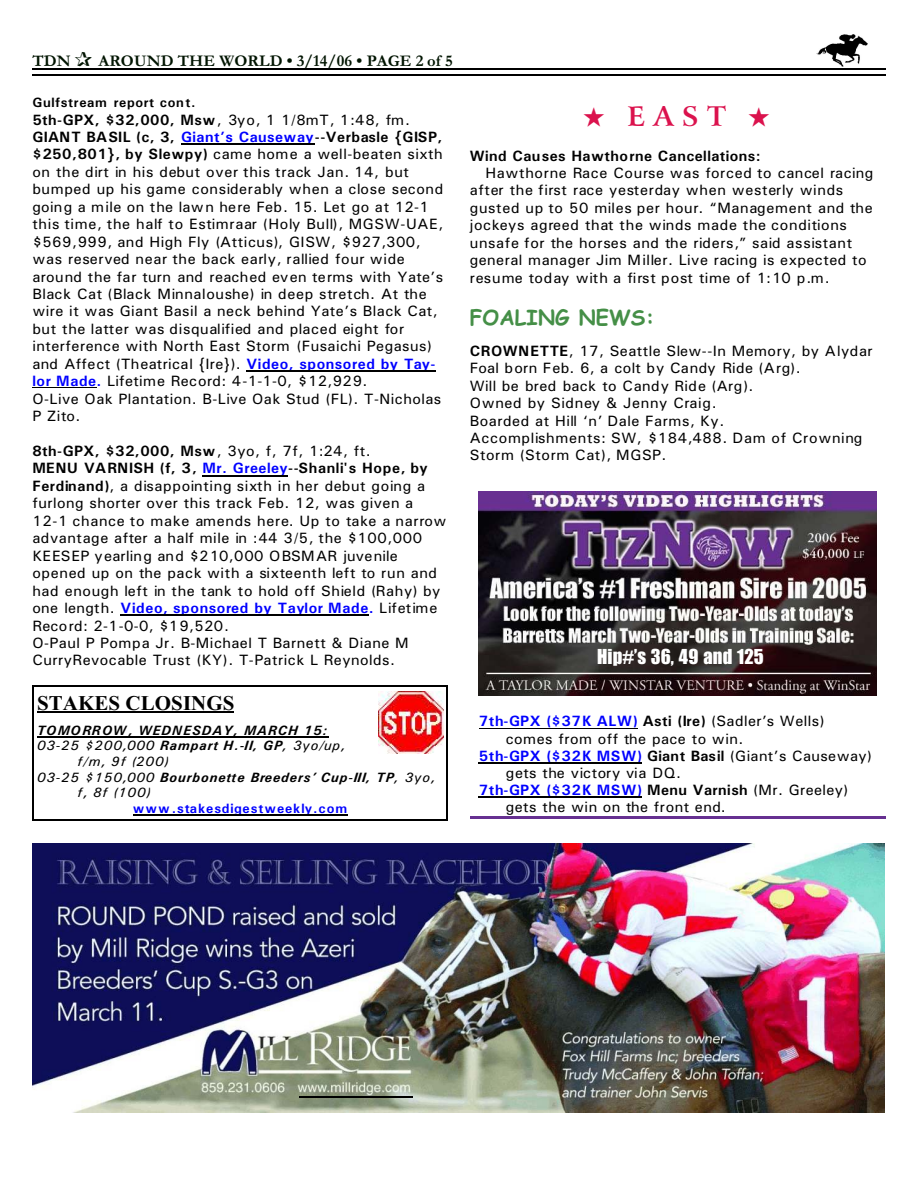
<style>
.page{position:relative;width:918px;height:1188px;background:#fff}
.page>*{position:absolute;margin:0;border:0;box-sizing:border-box;transform-origin:0 0}
.t1{font:700 27px "Arrus BT";color:#db124d}
.t2{font:21px "Billboard";letter-spacing:.005em;color:#fff}
.t3{font:700 21px "Times New Roman";letter-spacing:.005em;color:#000}
.t4{font:700 21px "Comic Sans MS";letter-spacing:.005em;color:#458f47}
.t5{font:700 16.5px "Garamond";letter-spacing:.005em;color:#001400}
.t6{font:15px/17.4px "Univers";letter-spacing:.035em;color:#000}
.t7{font:700 15px "Univers";letter-spacing:.05em;color:#00f}
.t8{font:700 15px "Univers";letter-spacing:.03em;color:#00f}
.t9{font:700 15px "Univers";letter-spacing:.03em;color:#000}
.t10{font:italic 700 13.5px "Univers";letter-spacing:.065em;color:#000}
.t11{font:italic 13.5px "Univers";letter-spacing:.065em;color:#000}
.t12{font:700 13.5px "Univers";letter-spacing:.065em;color:#00f}
.t13{font:700 13.5px "Univers";letter-spacing:.045em;color:#000}
.s1{font-weight:700}
.s2{font-weight:700;color:#00f}
.s3{font-weight:400}
.s4{color:#000}
.s5{font-weight:400;color:#000}
</style>
<div class="page">
<img style="left:817px;top:35px;width:51px;height:31px">
<hr style="left:32px;top:68px;width:853px;height:1px;background:#000">
<hr style="left:32px;top:75px;width:853px;height:1px;background:#000">
<img style="left:32px;top:844px;width:852px;height:268px">
<hr style="left:299px;top:1097px;width:113px;height:1px;background:#000">
<img style="left:379px;top:692px;width:64px;height:61px">
<hr style="left:37px;top:711px;width:197px;height:1px;background:#000">
<hr style="left:37px;top:736px;width:291px;height:1px;background:#000">
<hr style="left:133px;top:814px;width:215px;height:1px;background:#000">
<hr style="left:32px;top:685px;width:2px;height:136px;background:#000">
<hr style="left:447px;top:685px;width:1px;height:136px;background:#000">
<hr style="left:32px;top:685px;width:416px;height:1px;background:#000">
<hr style="left:32px;top:820px;width:416px;height:1px;background:#000">
<img style="left:479px;top:492px;width:397px;height:204px">
<hr style="left:479px;top:728px;width:159px;height:1px;background:#000">
<hr style="left:479px;top:762px;width:163px;height:1px;background:#000">
<hr style="left:479px;top:796px;width:163px;height:2px;background:#000">
<hr style="left:470px;top:816px;width:415px;height:3px;background:#663091">
<hr style="left:181px;top:143px;width:134px;height:2px;background:#000">
<hr style="left:247px;top:370px;width:189px;height:2px;background:#000">
<hr style="left:32px;top:387px;width:65px;height:1px;background:#000">
<hr style="left:202px;top:475px;width:86px;height:1px;background:#000">
<hr style="left:121px;top:615px;width:248px;height:1px;background:#000">
<p class="t5" style="left:32px;top:55px;width:40px">TDN</p>
<p class="t5" style="left:98px;top:55px;width:356px">AROUND THE WORLD • 3/14/06 • PAGE 2 of 5</p>
<p class="t13" style="left:32px;top:98px;width:165px">Gulfstream report cont.</p>
<p class="t6" style="left:32px;top:112px;width:412px"><span class="s1">5th-GPX, $32,000, Msw</span>, 3yo, 1 1/8mT, 1:48, fm.<br><span class="s1">GIANT BASIL (c, 3,</span> <span class="s2">Giant’s Causeway</span><span class="s1">--Verbasle {GISP, $250,801}, by Slewpy)</span> came home a well-beaten sixth on the dirt in his debut over this track Jan. 14, but bumped up his game considerably when a close second going a mile on the lawn here Feb. 15. Let go at 12-1 this time, the half to Estimraar (Holy Bull), MGSW-UAE, $569,999, and High Fly (Atticus), GISW, $927,300, was reserved near the back early, rallied four wide around the far turn and reached even terms with Yate’s Black Cat (Black Minnaloushe) in deep stretch. At the wire it was Giant Basil a neck behind Yate’s Black Cat, but the latter was disqualified and placed eight for interference with North East Storm (Fusaichi Pegasus) and Affect (Theatrical {Ire}). <span class="s2">Video, sponsored by Tay&shy;lor Made.</span> Lifetime Record: 4-1-1-0, $12,929.<br>O-Live Oak Plantation. B-Live Oak Stud (FL). T-Nicholas P Zito.</p>
<p class="t6" style="left:32px;top:444px;width:416px"><span class="s1">8th-GPX, $32,000, Msw</span>, 3yo, f, 7f, 1:24, ft.<br><span class="s1">MENU VARNISH (f, 3,</span> <span class="s2">Mr. Greeley</span><span class="s1">--Shanli's Hope, by Ferdinand)</span>, a disappointing sixth in her debut going a furlong shorter over this track Feb. 12, was given a 12-1 chance to make amends here. Up to take a narrow advantage after a half mile in :44 3/5, the $100,000<br>KEESEP yearling and $210,000 OBSMAR juvenile opened up on the pack with a sixteenth left to run and had enough left in the tank to hold off Shield (Rahy) by one length. <span class="s2">Video, sponsored by Taylor Made.</span> Lifetime Record: 2-1-0-0, $19,520.<br>O-Paul P Pompa Jr. B-Michael T Barnett &amp; Diane M CurryRevocable Trust (KY). T-Patrick L Reynolds.</p>
<h2 class="t3" style="left:37px;top:696px;width:199px">STAKES CLOSINGS</h2>
<p class="t10" style="left:37px;top:725px;width:292px">TOMORROW, WEDNESDAY, MARCH 15:</p>
<p class="t11" style="left:37px;top:741px;width:310px">03-25 $200,000 <span class="s1">Rampart H.-II, GP</span>, 3yo/up,</p>
<p class="t11" style="left:78px;top:757px;width:93px">f/m, 9f (200)</p>
<p class="t10" style="left:37px;top:772px;width:400px"><span class="s3">03-25 $150,000</span> Bourbonette Breeders’ Cup-III, TP<span class="s3">, 3yo,</span></p>
<p class="t11" style="left:78px;top:788px;width:75px">f, 8f (100)</p>
<p class="t12" style="left:133px;top:803px;width:216px">www.stakesdigestweekly.com</p>
<h1 class="t1" style="left:584px;top:106px;width:188px">★ EAST ★</h1>
<p class="t9" style="left:470px;top:150px;width:293px">Wind Causes Hawthorne Cancellations:</p>
<p class="t6" style="left:470px;top:165px;width:405px;text-indent:16px">Hawthorne Race Course was forced to cancel racing after the first race yesterday when westerly winds gusted up to 50 miles per hour. “Management and the jockeys agreed that the winds made the conditions unsafe for the horses and the riders,” said assistant general manager Jim Miller. Live racing is expected to resume today with a first post time of 1:10 p.m.</p>
<h2 class="t4" style="left:470px;top:309px;width:186px">FOALING NEWS:</h2>
<p class="t6" style="left:470px;top:343px;width:404px"><span class="s1">CROWNETTE</span>, 17, Seattle Slew--In Memory, by Alydar Foal born Feb. 6, a colt by Candy Ride (Arg).<br>Will be bred back to Candy Ride (Arg).<br>Owned by Sidney &amp; Jenny Craig.<br>Boarded at Hill ‘n’ Dale Farms, Ky.<br>Accomplishments: SW, $184,488. Dam of Crowning Storm (Storm Cat), MGSP.</p>
<h2 class="t2" style="left:597px;top:646px;width:168px">Hip#’s 36, 49 and 125</h2>
<p class="t7" style="left:479px;top:716px;width:348px">7th-GPX ($37K ALW) <span class="s4">Asti (Ire)</span> <span class="s5">(Sadler’s Wells)</span></p>
<p class="t6" style="left:506px;top:731px;width:239px">comes from off the pace to win.</p>
<p class="t6" style="left:479px;top:748px;width:395px"><span class="s2">5th-GPX ($32K MSW)</span> <span class="s1">Giant Basil</span> (Giant’s Causeway)</p>
<p class="t6" style="left:506px;top:765px;width:177px">gets the victory via DQ.</p>
<p class="t8" style="left:479px;top:785px;width:371px">7th-GPX ($32K MSW) <span class="s4">Menu Varnish</span> <span class="s5">(Mr. Greeley)</span></p>
<p class="t6" style="left:506px;top:799px;width:221px">gets the win on the front end.</p>
</div>
